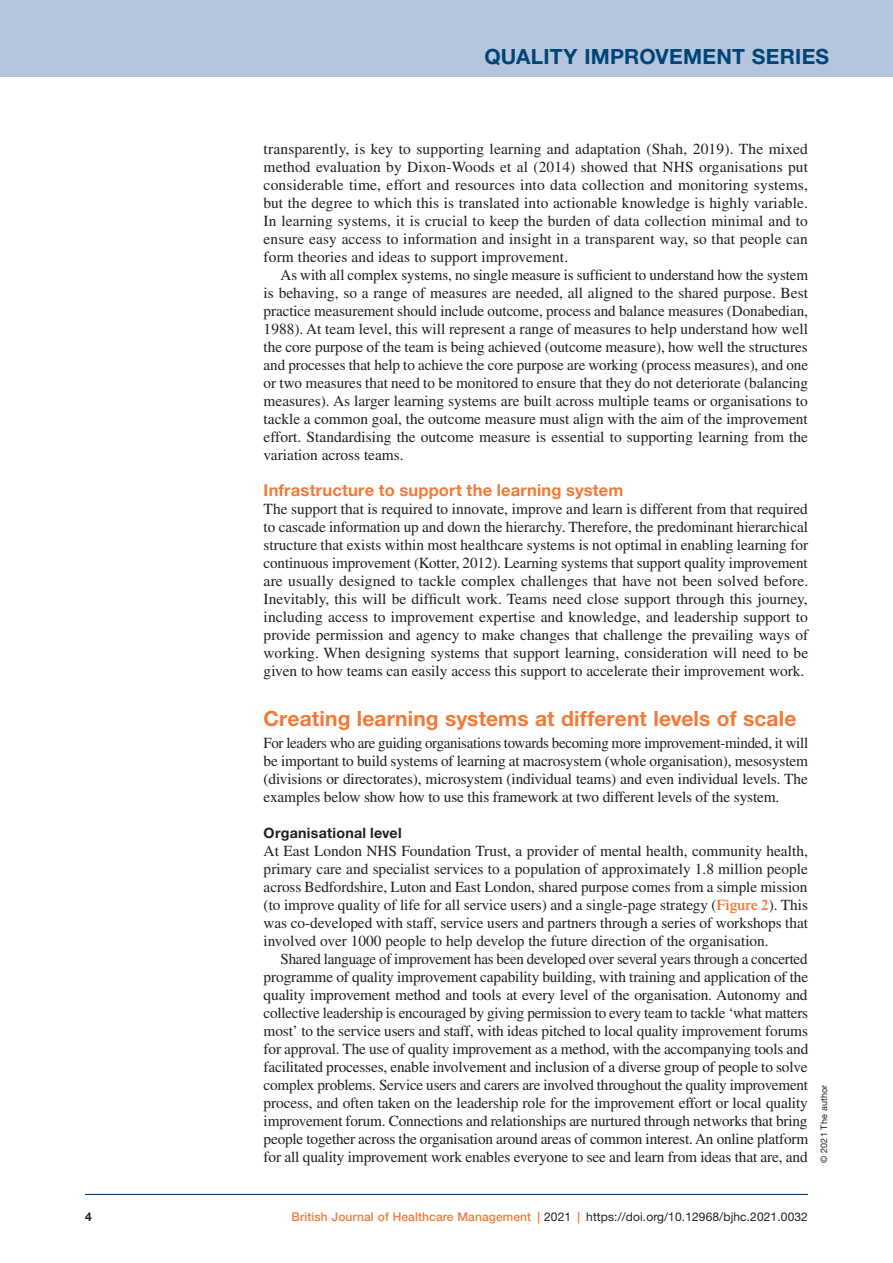
<style>
.page{position:relative;width:893px;height:1263px;background:#fff}
.page>*{position:absolute;margin:0;border:0;box-sizing:border-box;transform-origin:0 0}
.head_A{font:700 21px "Helvetica Neue LT Std";letter-spacing:.005em;color:#f37937}
.t1{font:700 21px "Helvetica Neue LT Std";letter-spacing:.015em;color:#004577}
.head_B{font:700 16.5px "Helvetica Neue LT Std";letter-spacing:.01em;color:#f37937}
.body_no_indent{font:15.3px/18px "Times LT Std";color:#231f20;text-align:justify}
.body_text{font:15.3px/18px "Times LT Std";letter-spacing:-.01em;color:#231f20;text-align:justify}
.head_C{font:700 14.25px "Helvetica Neue LT Std";letter-spacing:.015em;color:#231f20}
.t2{font:12px "Helvetica Neue LT Std";letter-spacing:.01em;color:#231f20}
.t3{font:700 12px "Helvetica Neue LT Std";color:#231f20}
.t4{font:9px "Helvetica Neue LT Std";letter-spacing:.02em;color:#231f20}
.s1{font-weight:600;font-size:15px;color:#f37937}
.s2{font-weight:500;color:#f37937}
</style>
<div class="page">
<hr style="left:85px;top:1194px;width:723px;height:1px;background:#004577">
<div style="left:0;top:0;width:893px;height:77px;background:#b5c5db"></div>
<h1 class="t1" style="left:484px;top:43px;width:346px">QUALITY IMPROVEMENT SERIES</h1>
<p class="body_no_indent" style="left:264px;top:140px;width:546px">transparently, is key to supporting learning and adaptation (Shah, 2019). The mixed method evaluation by Dixon-Woods et al (2014) showed that NHS organisations put considerable time, effort and resources into data collection and monitoring systems, but the degree to which this is translated into actionable knowledge is highly variable.<br>In learning systems, it is crucial to keep the burden of data collection minimal and to ensure easy access to information and insight in a transparent way, so that people can form theories and ideas to support improvement.</p>
<p class="body_text" style="left:264px;top:266px;width:546px;text-indent:17px">As with all complex systems, no single measure is sufficient to understand how the system is behaving, so a range of measures are needed, all aligned to the shared purpose. Best practice measurement should include outcome, process and balance measures (Donabedian, 1988). At team level, this will represent a range of measures to help understand how well the core purpose of the team is being achieved (outcome measure), how well the structures and processes that help to achieve the core purpose are working (process measures), and one or two measures that need to be monitored to ensure that they do not deteriorate (balancing measures). As larger learning systems are built across multiple teams or organisations to tackle a common goal, the outcome measure must align with the aim of the improvement effort. Standardising the outcome measure is essential to supporting learning from the variation across teams.</p>
<p class="head_B" style="left:264px;top:480px;width:361px">Infrastructure to support the learning system</p>
<p class="body_no_indent" style="left:264px;top:500px;width:546px">The support that is required to innovate, improve and learn is different from that required to cascade information up and down the hierarchy. Therefore, the predominant hierarchical structure that exists within most healthcare systems is not optimal in enabling learning for continuous improvement (Kotter, 2012). Learning systems that support quality improvement are usually designed to tackle complex challenges that have not been solved before.<br>Inevitably, this will be difficult work. Teams need close support through this journey, including access to improvement expertise and knowledge, and leadership support to provide permission and agency to make changes that challenge the prevailing ways of working. When designing systems that support learning, consideration will need to be given to how teams can easily access this support to accelerate their improvement work.</p>
<p class="head_A" style="left:264px;top:705px;width:534px">Creating learning systems at different levels of scale</p>
<p class="body_no_indent" style="left:264px;top:734px;width:546px">For leaders who are guiding organisations towards becoming more improvement-minded, it will be important to build systems of learning at macrosystem (whole organisation), mesosystem (divisions or directorates), microsystem (individual teams) and even individual levels. The examples below show how to use this framework at two different levels of the system.</p>
<p class="head_C" style="left:264px;top:824px;width:140px">Organisational level</p>
<p class="body_no_indent" style="left:264px;top:842px;width:546px">At East London NHS Foundation Trust, a provider of mental health, community health, primary care and specialist services to a population of approximately 1.8 million people across Bedfordshire, Luton and East London, shared purpose comes from a simple mission (to improve quality of life for all service users) and a single-page strategy (<span class="s1">Figure 2</span>). This was co-developed with staff, service users and partners through a series of workshops that involved over 1000 people to help develop the future direction of the organisation.</p>
<p class="body_text" style="left:264px;top:950px;width:546px;text-indent:17px">Shared language of improvement has been developed over several years through a concerted programme of quality improvement capability building, with training and application of the quality improvement method and tools at every level of the organisation. Autonomy and collective leadership is encouraged by giving permission to every team to tackle ‘what matters most’ to the service users and staff, with ideas pitched to local quality improvement forums for approval. The use of quality improvement as a method, with the accompanying tools and facilitated processes, enable involvement and inclusion of a diverse group of people to solve complex problems. Service users and carers are involved throughout the quality improvement process, and often taken on the leadership role for the improvement effort or local quality improvement forum. Connections and relationships are nurtured through networks that bring people together across the organisation around areas of common interest. An online platform for all quality improvement work enables everyone to see and learn from ideas that are, and</p>
<p class="t4" style="left:818px;top:1163px;width:80px;rotate:-90deg">© 2021 The author</p>
<p class="t3" style="left:85px;top:1209px;width:8px">4</p>
<p class="t2" style="left:292px;top:1209px;width:518px"><span class="s2">British Journal of Healthcare Management |</span> 2021 <span class="s2">|</span> https://doi.org/10.12968/bjhc.2021.0032</p>
</div>
